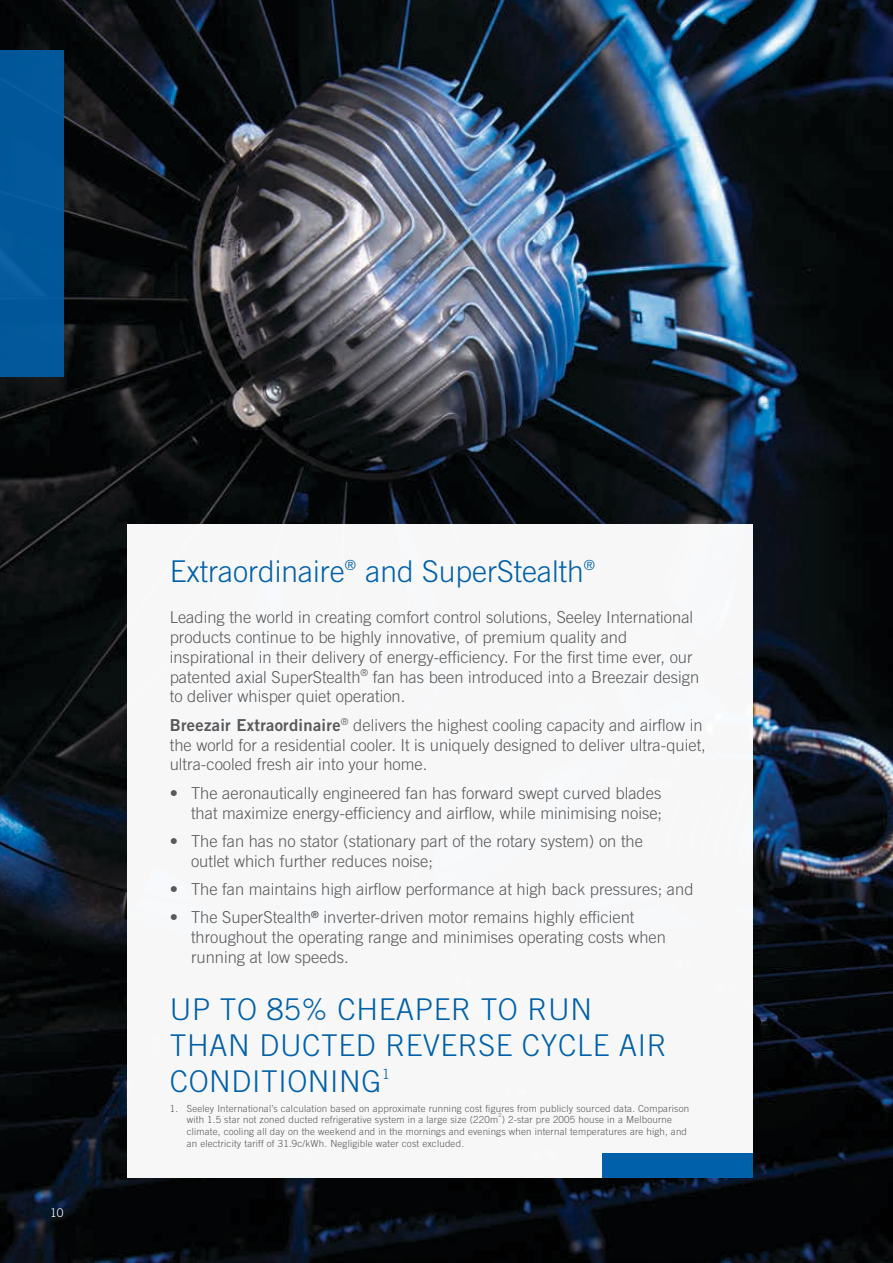
<style>
.page{position:relative;width:893px;height:1263px;background:#fff}
.page>*{position:absolute;margin:0;border:0;box-sizing:border-box;transform-origin:0 0}
.t1{font:300 30px/36px "Trade Gothic LT Std";letter-spacing:.02em;color:#0060a9}
.t2{font:300 30px "Trade Gothic LT Std";color:#0060a9}
.t3{font:300 16.5px/19.8px "Trade Gothic LT Std";color:#58595b}
.t4{font:300 12px "Trade Gothic LT Std";color:#fff}
.t5{font:300 9.75px/11.7px "Trade Gothic LT Std";letter-spacing:.02em;color:#58595b;text-align:center}
.t6{font:300 5.7px "Trade Gothic LT Std";color:#58595b}
.s1{font-family:"Trade Gothic LT Std Bd 2";font-weight:400}
</style>
<div class="page">
<img style="left:0;top:0;width:893px;height:1263px">
<div style="left:128px;top:524px;width:625px;height:653px;background:#f7f7f7"></div>
<div style="left:603px;top:1153px;width:150px;height:24px;background:#0060a9"></div>
<div style="left:0;top:50px;width:64px;height:327px;background:#015799"></div>
<p class="t4" style="left:50px;top:1205px;width:15px">10</p>
<h1 class="t2" style="left:170px;top:554px;width:427px">Extraordinaire<sup>®</sup> and SuperStealth<sup>®</sup></h1>
<p class="t3" style="left:170px;top:607px;width:531px">Leading the world in creating comfort control solutions, Seeley International products continue to be highly innovative, of premium quality and inspirational in their delivery of energy-efficiency. For the first time ever, our patented axial SuperStealth<sup>®</sup> fan has been introduced into a Breezair design to deliver whisper quiet operation.</p>
<p class="t3" style="left:170px;top:715px;width:538px"><span class="s1">Breezair Extraordinaire</span><sup>®</sup> delivers the highest cooling capacity and airflow in the world for a residential cooler. It is uniquely designed to deliver ultra-quiet, ultra-cooled fresh air into your home.</p>
<p class="t3" style="left:170px;top:783px;width:494px;text-align:right">• The aeronautically engineered fan has forward swept curved blades that maximize energy-efficiency and airflow, while minimising noise;</p>
<p class="t3" style="left:191px;top:831px;width:453px;text-indent:-21px">• The fan has no stator (stationary part of the rotary system) on the outlet which further reduces noise;</p>
<p class="t3" style="left:170px;top:879px;width:525px">• The fan maintains high airflow performance at high back pressures; and</p>
<p class="t3" style="left:191px;top:907px;width:476px;text-indent:-21px">• The SuperStealth<sup>®</sup> inverter-driven motor remains highly efficient throughout the operating range and minimises operating costs when running at low speeds.</p>
<h1 class="t1" style="left:170px;top:990px;width:498px">UP TO 85% CHEAPER TO RUN<br>THAN DUCTED REVERSE CYCLE AIR<br>CONDITIONING<sup>1</sup></h1>
<p class="t5" style="left:170px;top:1102px;width:521px">1. Seeley International’s calculation based on approximate running cost figures from publicly sourced data. Comparison with 1.5 star not zoned ducted refrigerative system in a large size (220m ) 2-star pre 2005 house in a Melbourne</p>
<p class="t6" style="left:498px;top:1112px;width:5px">2</p>
<p class="t5" style="left:187px;top:1126px;width:502px;text-align:left">climate, cooling all day on the weekend and in the mornings and evenings when internal temperatures are high, and an electricity tariff of 31.9c/kWh. Negligible water cost excluded.</p>
</div>
